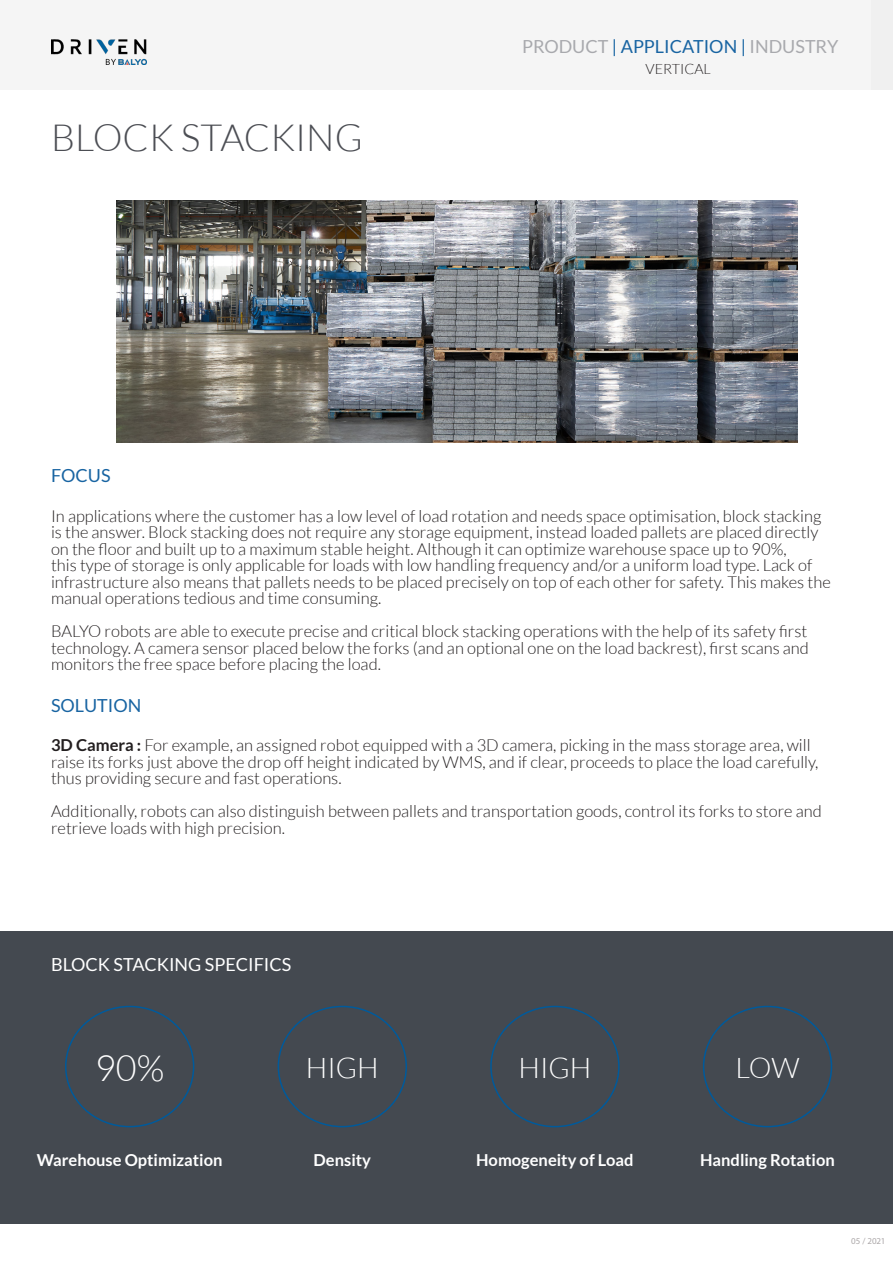
<style>
.page{position:relative;width:893px;height:1263px;background:#fff}
.page>*{position:absolute;margin:0;border:0;box-sizing:border-box;transform-origin:0 0}
.TXT_-_gros_titre{font:300 37.5px "Lato";color:#4c4e54}
.TXT_-_gros_titre-2{font:300 36px "Lato";color:#fff}
.TXT_-_gros_titre-3{font:300 28.5px "Lato";color:#fff}
.t1{font:18px "Lato";color:#a8a9ad}
.TXT_-_titre_bleu{font:18px "Lato";color:#fff}
.TXT_-_titre_bleu-2{font:18px "Lato";color:#1864a2}
.TXT-courant_light{font:300 16.5px/16.5px "Lato";color:#231f20}
.TXT-courant_light-2{font:700 16.5px "Lato";color:#fff}
.t2{font:300 14.25px "Lato";color:#231f20}
.t3{font:9px "Myriad Pro";color:#aca8a9}
.s1{color:#1864a2}
.s2{font-weight:700}
</style>
<div class="page">
<div style="left:0;top:0;width:893px;height:90px;background:#f5f5f5"></div>
<img style="left:51px;top:39px;width:96px;height:25px">
<div style="left:1px;top:931px;width:892px;height:293px;background:#444950"></div>
<img style="left:117px;top:201px;width:680px;height:241px">
<p class="TXT_-_gros_titre" style="left:51px;top:117px;width:313px">BLOCK STACKING</p>
<p class="t1" style="left:522px;top:36px;width:318px">PRODUCT <span class="s1">| APPLICATION |</span> INDUSTRY</p>
<p class="t2" style="left:646px;top:61px;width:67px">VERTICAL</p>
<p class="TXT_-_titre_bleu-2" style="left:51px;top:466px;width:61px">FOCUS</p>
<p class="TXT-courant_light" style="left:51px;top:508px;width:781px">In applications where the customer has a low level of load rotation and needs space optimisation, block stacking is the answer. Block stacking does not require any storage equipment, instead loaded pallets are placed directly on the floor and built up to a maximum stable height. Although it can optimize warehouse space up to 90%,<br>this type of storage is only applicable for loads with low handling frequency and/or a uniform load type. Lack of infrastructure also means that pallets needs to be placed precisely on top of each other for safety. This makes the manual operations tedious and time consuming.</p>
<p class="TXT-courant_light" style="left:51px;top:623px;width:759px;text-align:justify">BALYO robots are able to execute precise and critical block stacking operations with the help of its safety first technology. A camera sensor placed below the forks (and an optional one on the load backrest), first scans and monitors the free space before placing the load.</p>
<p class="TXT_-_titre_bleu-2" style="left:51px;top:695px;width:92px">SOLUTION</p>
<p class="TXT-courant_light" style="left:51px;top:737px;width:769px"><span class="s2">3D Camera :</span> For example, an assigned robot equipped with a 3D camera, picking in the mass storage area, will raise its forks just above the drop off height indicated by WMS, and if clear, proceeds to place the load carefully, thus providing secure and fast operations.</p>
<p class="TXT-courant_light" style="left:51px;top:803px;width:772px">Additionally, robots can also distinguish between pallets and transportation goods, control its forks to store and retrieve loads with high precision.</p>
<p class="TXT_-_titre_bleu" style="left:51px;top:954px;width:242px">BLOCK STACKING SPECIFICS</p>
<p class="TXT_-_gros_titre-2" style="left:95px;top:1049px;width:71px">90%</p>
<p class="TXT-courant_light-2" style="left:37px;top:1150px;width:187px">Warehouse Optimization</p>
<p class="TXT_-_gros_titre-3" style="left:306px;top:1052px;width:74px">HIGH</p>
<p class="TXT-courant_light-2" style="left:314px;top:1150px;width:59px">Density</p>
<p class="TXT_-_gros_titre-3" style="left:518px;top:1052px;width:74px">HIGH</p>
<p class="TXT-courant_light-2" style="left:476px;top:1150px;width:159px">Homogeneity of Load</p>
<p class="TXT_-_gros_titre-3" style="left:735px;top:1052px;width:66px">LOW</p>
<p class="TXT-courant_light-2" style="left:700px;top:1150px;width:136px">Handling Rotation</p>
<p class="t3" style="left:851px;top:1235px;width:36px">05 / 2021</p>
</div>
